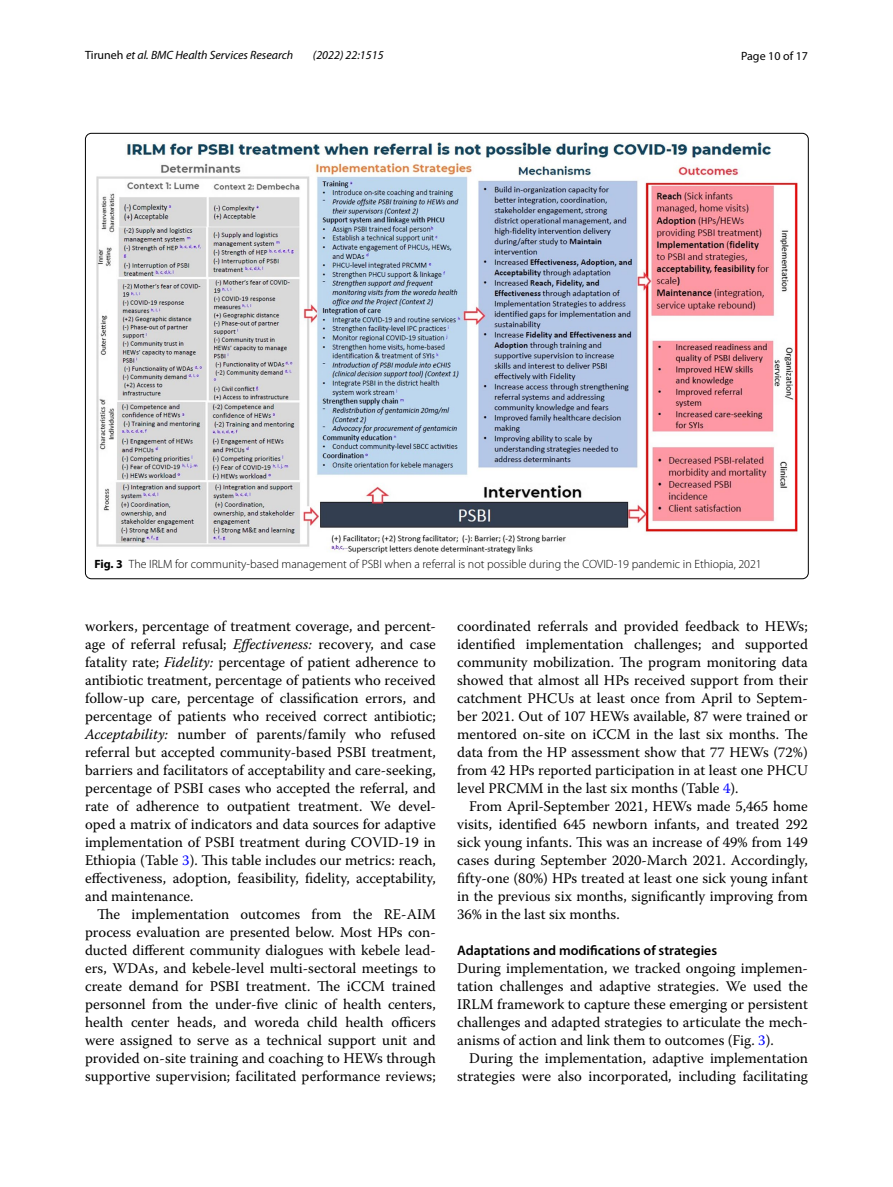
<style>
.page{position:relative;width:893px;height:1187px;background:#fff}
.page>*{position:absolute;margin:0;border:0;box-sizing:border-box;transform-origin:0 0}
.t1{font:14.7px/18px "Warnock Pro";color:#000;text-align:justify}
.t2{font:600 13.8px "Myriad Pro";color:#000}
.t3{font:300 12px "Myriad Pro";color:#000}
.t4{font:italic 12px "Myriad Pro";color:#000}
.t5{font:12px "Myriad Pro";color:#000}
.s1{font-style:normal}
.s2{font-weight:700}
.s3{font-style:italic}
.s4{color:#00f}
</style>
<div class="page">
<img style="left:97px;top:142px;width:700px;height:411px">
<p class="t4" style="left:85px;top:48px;width:210px"><span class="s1">Tiruneh</span> et al. BMC Health Services Research</p>
<p class="t4" style="left:313px;top:48px;width:72px">(2022) 22:1515</p>
<p class="t5" style="left:741px;top:48px;width:68px">Page 10 of 17</p>
<p class="t3" style="left:94px;top:558px;width:669px"><span class="s2">Fig. 3</span> The IRLM for community-based management of PSBI when a referral is not possible during the COVID-19 pandemic in Ethiopia, 2021</p>
<p class="t1" style="left:85px;top:616px;width:352px">workers, percentage of treatment coverage, and percent&shy;age of referral refusal; <span class="s3">Effectiveness:</span> recovery, and case fatality rate; <span class="s3">Fidelity:</span> percentage of patient adherence to antibiotic treatment, percentage of patients who received follow-up care, percentage of classification errors, and percentage of patients who received correct antibiotic; <span class="s3">Acceptability:</span> number of parents/family who refused referral but accepted community-based PSBI treatment, barriers and facilitators of acceptability and care-seeking, percentage of PSBI cases who accepted the referral, and rate of adherence to outpatient treatment. We devel&shy;oped a matrix of indicators and data sources for adaptive implementation of PSBI treatment during COVID-19 in Ethiopia (Table <span class="s4">3</span>). This table includes our metrics: reach, effectiveness, adoption, feasibility, fidelity, acceptability, and maintenance.</p>
<p class="t1" style="left:85px;top:904px;width:352px;text-indent:12px">The implementation outcomes from the RE-AIM process evaluation are presented below. Most HPs con&shy;ducted different community dialogues with kebele lead&shy;ers, WDAs, and kebele-level multi-sectoral meetings to create demand for PSBI treatment. The iCCM trained personnel from the under-five clinic of health centers, health center heads, and woreda child health officers were assigned to serve as a technical support unit and provided on-site training and coaching to HEWs through supportive supervision; facilitated performance reviews;</p>
<p class="t1" style="left:457px;top:616px;width:352px">coordinated referrals and provided feedback to HEWs; identified implementation challenges; and supported community mobilization. The program monitoring data showed that almost all HPs received support from their catchment PHCUs at least once from April to Septem&shy;ber 2021. Out of 107 HEWs available, 87 were trained or mentored on-site on iCCM in the last six months. The data from the HP assessment show that 77 HEWs (72%) from 42 HPs reported participation in at least one PHCU level PRCMM in the last six months (Table <span class="s4">4</span>).</p>
<p class="t1" style="left:457px;top:796px;width:352px;text-indent:12px">From April-September 2021, HEWs made 5,465 home visits, identified 645 newborn infants, and treated 292 sick young infants. This was an increase of 49% from 149 cases during September 2020-March 2021. Accordingly, fifty-one (80%) HPs treated at least one sick young infant in the previous six months, significantly improving from 36% in the last six months.</p>
<p class="t2" style="left:457px;top:941px;width:261px">Adaptations and modifications of strategies</p>
<p class="t1" style="left:457px;top:958px;width:352px">During implementation, we tracked ongoing implemen&shy;tation challenges and adaptive strategies. We used the IRLM framework to capture these emerging or persistent challenges and adapted strategies to articulate the mech&shy;anisms of action and link them to outcomes (Fig. <span class="s4">3</span>).</p>
<p class="t1" style="left:457px;top:1048px;width:352px;text-align:right">During the implementation, adaptive implementation strategies were also incorporated, including facilitating</p>
</div>
